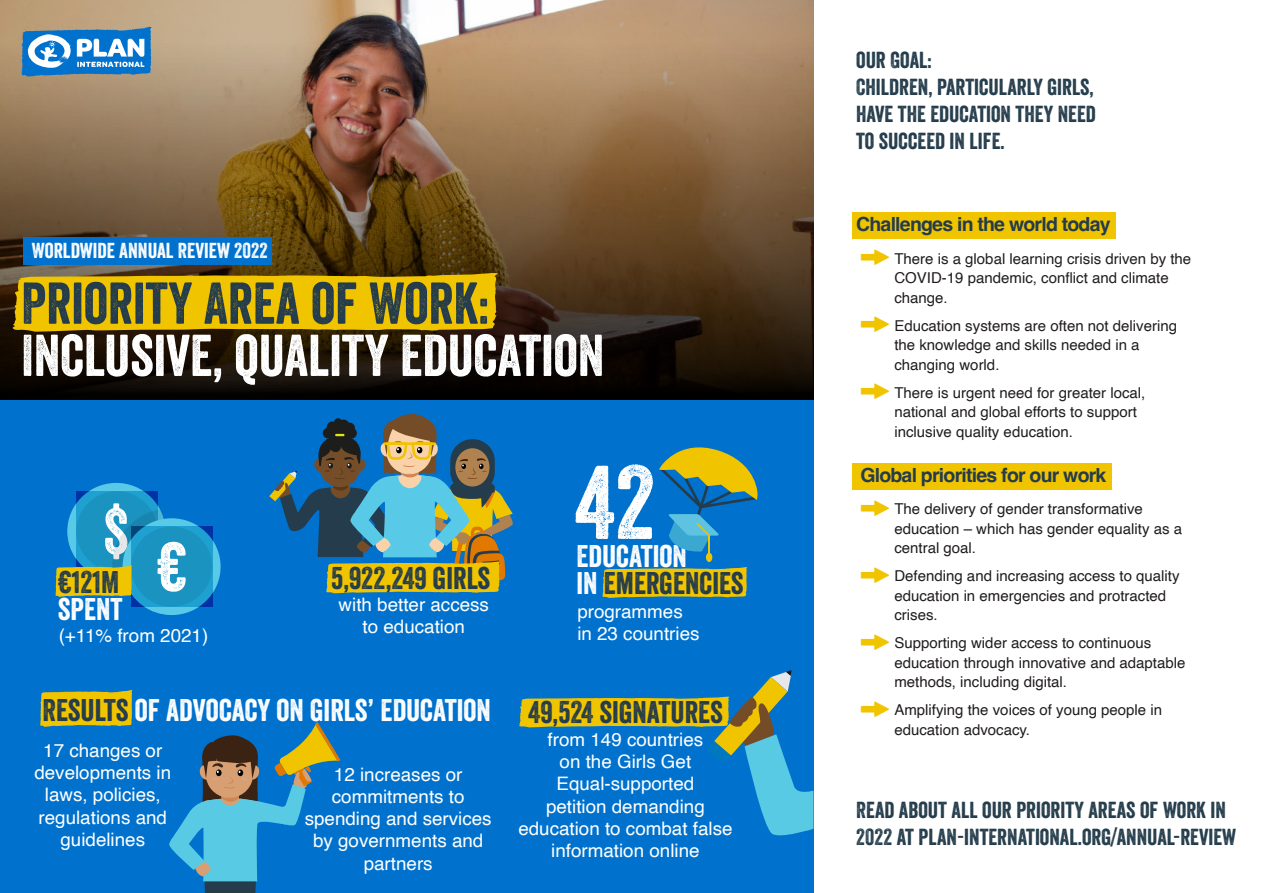
<style>
.page{position:relative;width:1263px;height:893px;background:#fff}
.page>*{position:absolute;margin:0;border:0;box-sizing:border-box;transform-origin:0 0}
.t1{font:101.1px "Veneer";color:#fff}
.t2{font:57px "Veneer";color:#fff}
.t3{font:57px "Veneer";color:#243c4b}
.t4{font:30.45px/27.2px "Veneer";color:#fff}
.t5{font:30.45px "Veneer";color:#243c4b}
.t6{font:22.5px/27px "Veneer";color:#243c4b}
.t7{font:21px "Veneer";color:#fff}
.t8{font:700 19.5px "Helvetica";letter-spacing:-.04em;color:#243c4b}
.t9{font:18.6px/22.2px "Helvetica";color:#fff;text-align:center}
.t10{font:15px/19.5px "Helvetica";color:#211d1e}
.s1{color:#243c4b}
</style>
<div class="page">
<div style="left:0;top:374px;width:814px;height:519px;background:#0072ce"></div>
<div style="left:852px;top:213px;width:264px;height:26px;background:#f1c400"></div>
<div style="left:852px;top:463px;width:259px;height:26px;background:#f1c400"></div>
<svg style="left:169px;top:722px;width:171px;height:171px"></svg>
<svg style="left:602px;top:567px;width:145px;height:31px;background:#d7bb15"></svg>
<div style="left:706px;top:553px;width:6px;height:9px;background:#f1c400;border-radius:50%"></div>
<svg style="left:659px;top:447px;width:99px;height:107px"></svg>
<svg style="left:55px;top:483px;width:166px;height:132px"></svg>
<svg style="left:40px;top:690px;width:92px;height:37px;background:#d9bb14"></svg>
<svg style="left:519px;top:670px;width:294px;height:166px"></svg>
<svg style="left:269px;top:414px;width:244px;height:179px"></svg>
<svg style="left:0;top:0;width:814px;height:400px;background:#71583d"></svg>
<svg style="left:12px;top:273px;width:486px;height:59px;background:#deb401"></svg>
<svg style="left:21px;top:27px;width:131px;height:49px"></svg>
<div style="left:23px;top:238px;width:249px;height:27px;background:#0072ce"></div>
<h3 class="t7" style="left:32px;top:237px;width:238px">WORLDWIDE ANNUAL REVIEW 2022</h3>
<h2 class="t3" style="left:21px;top:268px;width:469px">PRIORITY AREA OF WORK:</h2>
<h2 class="t2" style="left:21px;top:321px;width:585px">INCLUSIVE, QUALITY EDUCATION</h2>
<h3 class="t5" style="left:58px;top:563px;width:63px">€121M</h3>
<h3 class="t4" style="left:58px;top:595px;width:66px">SPENT</h3>
<p class="t9" style="left:59px;top:625px;width:151px">(+11% from 2021)</p>
<h3 class="t5" style="left:331px;top:559px;width:161px">5,922,249 GIRLS</h3>
<p class="t9" style="left:339px;top:594px;width:152px">with better access to education</p>
<h1 class="t1" style="left:574px;top:441px;width:83px">42</h1>
<h3 class="t4" style="left:576px;top:542px;width:169px">EDUCATION<br>IN <span class="s1">EMERGENCIES</span></h3>
<p class="t9" style="left:577px;top:601px;width:124px;text-align:left">programmes in 23 countries</p>
<h3 class="t4" style="left:43px;top:696px;width:681px"><span class="s1">RESULTS</span> OF ADVOCACY ON GIRLS’ EDUCATION <span class="s1">49,524 SIGNATURES</span></h3>
<p class="t9" style="left:518px;top:729px;width:216px">from 149 countries<br>on the Girls Get<br>Equal-supported<br>petition demanding education to combat false information online</p>
<p class="t9" style="left:34px;top:740px;width:138px">17 changes or developments in laws, policies, regulations and guidelines</p>
<p class="t9" style="left:305px;top:763px;width:188px">12 increases or commitments to spending and services by governments and partners</p>
<h3 class="t6" style="left:856px;top:47px;width:241px">OUR GOAL:<br>CHILDREN, PARTICULARLY GIRLS,<br>HAVE THE EDUCATION THEY NEED<br>TO SUCCEED IN LIFE.</h3>
<h3 class="t8" style="left:856px;top:213px;width:256px">Challenges in the world today</h3>
<p class="t10" style="left:894px;top:249px;width:298px">There is a global learning crisis driven by the<br>COVID-19 pandemic, conflict and climate change.</p>
<p class="t10" style="left:894px;top:316px;width:284px">Education systems are often not delivering the knowledge and skills needed in a changing world.</p>
<p class="t10" style="left:894px;top:383px;width:252px">There is urgent need for greater local, national and global efforts to support inclusive quality education.</p>
<h3 class="t8" style="left:860px;top:463px;width:248px">Global priorities for our work</h3>
<p class="t10" style="left:894px;top:499px;width:289px">The delivery of gender transformative education – which has gender equality as a central goal.</p>
<p class="t10" style="left:894px;top:566px;width:287px">Defending and increasing access to quality education in emergencies and protracted crises.</p>
<p class="t10" style="left:894px;top:633px;width:293px">Supporting wider access to continuous education through innovative and adaptable methods, including digital.</p>
<p class="t10" style="left:894px;top:700px;width:269px">Amplifying the voices of young people in education advocacy.</p>
<h3 class="t6" style="left:856px;top:796px;width:381px">READ ABOUT ALL OUR PRIORITY AREAS OF WORK IN<br>2022 AT PLAN-INTERNATIONAL.ORG/ANNUAL-REVIEW</h3>
</div>
